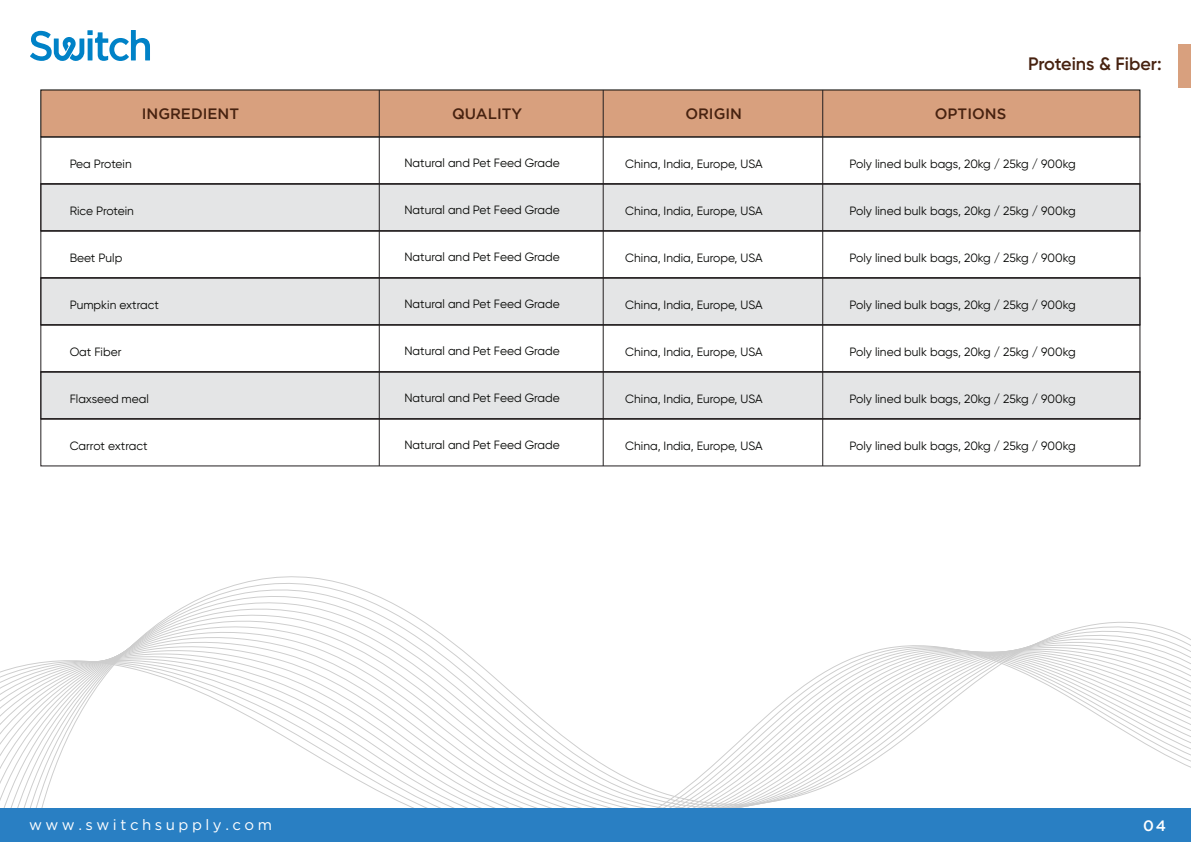
<style>
.page{position:relative;width:1191px;height:842px;background:#fff}
.page>*{position:absolute;margin:0;border:0;box-sizing:border-box;transform-origin:0 0}
.t1{font:600 18px "Gilroy";color:#472210}
.t2{font:500 15px "Gotham";color:#472210}
.t3{font:15px "Gotham";letter-spacing:.235em;color:#fff}
.t4{font:500 15px "Gotham";color:#fff}
.t5{font:12px "Gilroy";color:#040503}
</style>
<div class="page">
<div style="left:41px;top:183px;width:1099px;height:48px;background:#e4e5e6"></div>
<div style="left:41px;top:277px;width:1099px;height:48px;background:#e4e5e6"></div>
<div style="left:41px;top:371px;width:1099px;height:48px;background:#e4e5e6"></div>
<svg style="left:30px;top:30px;width:120px;height:31px"></svg>
<div style="left:40px;top:89px;width:1100px;height:48px;background:#d8a07e"></div>
<div style="left:41px;top:137px;width:1099px;height:47px;border:1px solid #231f20"></div>
<div style="left:41px;top:184px;width:1099px;height:47px;border:1px solid #231f20"></div>
<div style="left:41px;top:231px;width:1099px;height:47px;border:1px solid #231f20"></div>
<div style="left:41px;top:278px;width:1099px;height:47px;border:1px solid #231f20"></div>
<div style="left:41px;top:325px;width:1099px;height:47px;border:1px solid #231f20"></div>
<div style="left:41px;top:372px;width:1099px;height:47px;border:1px solid #231f20"></div>
<div style="left:41px;top:419px;width:1099px;height:47px;border:1px solid #231f20"></div>
<hr style="left:379px;top:90px;width:1px;height:376px;background:#231f20">
<hr style="left:603px;top:90px;width:1px;height:376px;background:#231f20">
<hr style="left:822px;top:90px;width:1px;height:376px;background:#231f20">
<svg style="left:26px;top:576px;width:1164px;height:232px"></svg>
<div style="left:0;top:808px;width:1190px;height:34px;background:#297fc3"></div>
<div style="left:1178px;top:44px;width:13px;height:44px;background:#d8a07e"></div>
<p class="t2" style="left:142px;top:105px;width:99px">INGREDIENT</p>
<p class="t5" style="left:70px;top:156px;width:64px">Pea Protein</p>
<p class="t5" style="left:70px;top:203px;width:66px">Rice Protein</p>
<p class="t5" style="left:70px;top:250px;width:54px">Beet Pulp</p>
<p class="t5" style="left:70px;top:297px;width:91px">Pumpkin extract</p>
<p class="t5" style="left:70px;top:344px;width:53px">Oat Fiber</p>
<p class="t5" style="left:70px;top:391px;width:81px">Flaxseed meal</p>
<p class="t5" style="left:70px;top:438px;width:79px">Carrot extract</p>
<p class="t2" style="left:452px;top:105px;width:72px">QUALITY</p>
<p class="t2" style="left:685px;top:105px;width:58px">ORIGIN</p>
<p class="t2" style="left:935px;top:105px;width:73px">OPTIONS</p>
<h1 class="t1" style="left:1028px;top:53px;width:135px">Proteins &amp; Fiber:</h1>
<p class="t5" style="left:404px;top:155px;width:157px">Natural and Pet Feed Grade</p>
<p class="t5" style="left:404px;top:202px;width:157px">Natural and Pet Feed Grade</p>
<p class="t5" style="left:404px;top:249px;width:157px">Natural and Pet Feed Grade</p>
<p class="t5" style="left:404px;top:296px;width:157px">Natural and Pet Feed Grade</p>
<p class="t5" style="left:404px;top:343px;width:157px">Natural and Pet Feed Grade</p>
<p class="t5" style="left:404px;top:390px;width:157px">Natural and Pet Feed Grade</p>
<p class="t5" style="left:404px;top:437px;width:157px">Natural and Pet Feed Grade</p>
<p class="t5" style="left:625px;top:156px;width:139px">China, India, Europe, USA</p>
<p class="t5" style="left:625px;top:203px;width:139px">China, India, Europe, USA</p>
<p class="t5" style="left:625px;top:250px;width:139px">China, India, Europe, USA</p>
<p class="t5" style="left:625px;top:297px;width:139px">China, India, Europe, USA</p>
<p class="t5" style="left:625px;top:344px;width:139px">China, India, Europe, USA</p>
<p class="t5" style="left:625px;top:391px;width:139px">China, India, Europe, USA</p>
<p class="t5" style="left:625px;top:438px;width:139px">China, India, Europe, USA</p>
<p class="t5" style="left:849px;top:156px;width:228px">Poly lined bulk bags, 20kg / 25kg / 900kg</p>
<p class="t5" style="left:849px;top:203px;width:228px">Poly lined bulk bags, 20kg / 25kg / 900kg</p>
<p class="t5" style="left:849px;top:250px;width:228px">Poly lined bulk bags, 20kg / 25kg / 900kg</p>
<p class="t5" style="left:849px;top:297px;width:228px">Poly lined bulk bags, 20kg / 25kg / 900kg</p>
<p class="t5" style="left:849px;top:344px;width:228px">Poly lined bulk bags, 20kg / 25kg / 900kg</p>
<p class="t5" style="left:849px;top:391px;width:228px">Poly lined bulk bags, 20kg / 25kg / 900kg</p>
<p class="t5" style="left:849px;top:438px;width:228px">Poly lined bulk bags, 20kg / 25kg / 900kg</p>
<p class="t3" style="left:29px;top:817px;width:244px">www.switchsupply.com</p>
<p class="t4" style="left:1143px;top:817px;width:25px">04</p>
</div>
